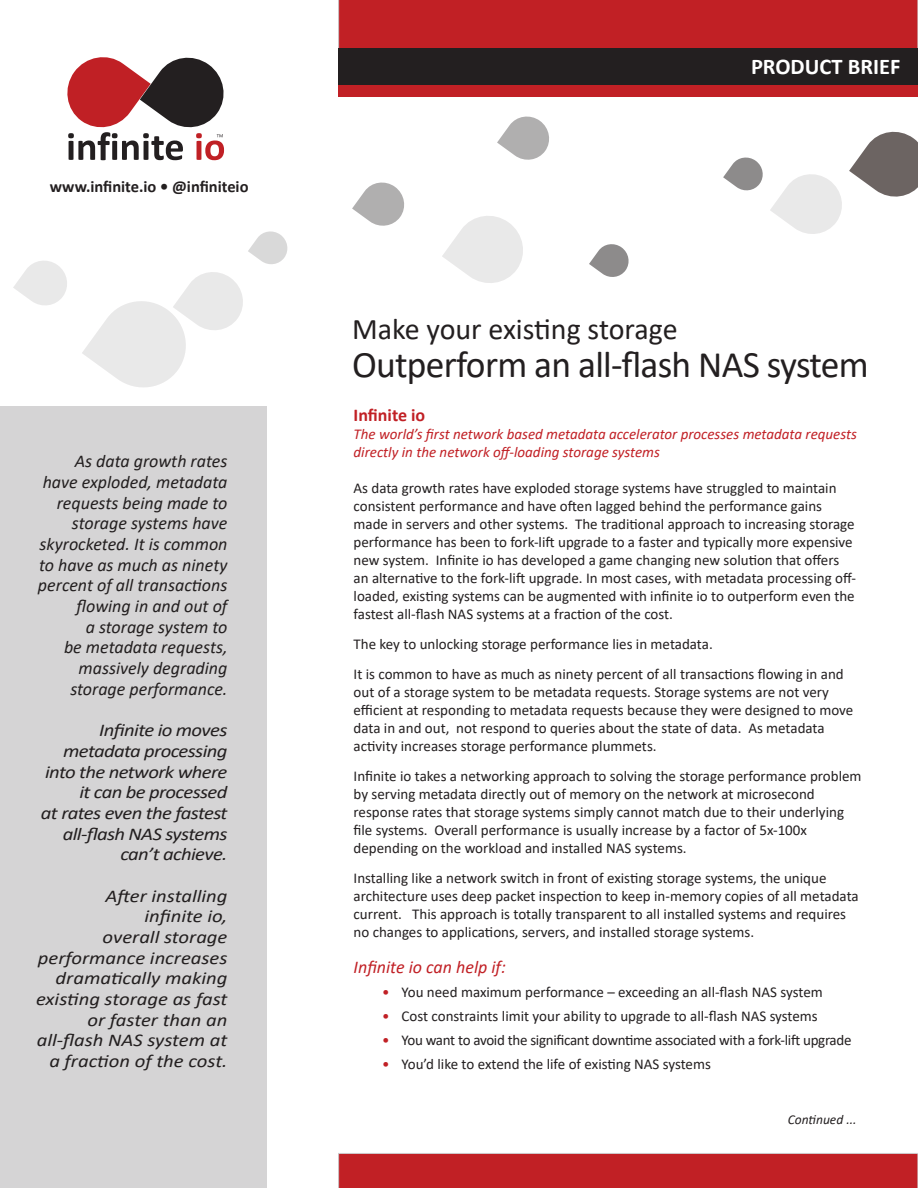
<style>
.page{position:relative;width:918px;height:1188px;background:#fff}
.page>*{position:absolute;margin:0;border:0;box-sizing:border-box;transform-origin:0 0}
.t1{font:37.5px "Calibri";letter-spacing:-.02em;color:#231f20}
.t2{font:30px "Calibri";color:#231f20}
.t3{font:700 22.5px "Calibri";color:#fff}
.Paragraph_Style_1{font:italic 18px/20.7px "Calibri";color:#231f20;text-align:right}
.Paragraph_Style_1-2{font:italic 18px/20.7px "Calibri";color:#231f20;text-align:right;scale:1.15 1}
.Paragraph_Style_1-3{font:italic 18px/20.7px "Calibri";letter-spacing:-.03em;color:#231f20;text-align:right;scale:1.15 1}
.t4{font:italic 18px "Calibri";color:#c12025}
.t5{font:700 18px "Calibri";color:#c12025}
.t6{font:700 16.5px "Calibri";color:#231f20}
.bullet{font:15px/18px "Calibri";color:#231f20}
.t7{font:italic 15px/18px "Calibri";color:#c12025}
.bullet-2{font:15px "Calibri";letter-spacing:-.02em;color:#231f20}
.t8{font:italic 13.5px "Calibri";color:#231f20}
.s1{color:#c12025}
</style>
<div class="page">
<div style="left:339px;top:0;width:579px;height:48px;background:#c12025"></div>
<div style="left:339px;top:1153px;width:579px;height:35px;background:#c12025"></div>
<div style="left:339px;top:81px;width:579px;height:16px;background:#c12025"></div>
<div style="left:339px;top:48px;width:579px;height:37px;background:#231f20"></div>
<svg style="left:67px;top:57px;width:157px;height:103px"></svg>
<svg style="left:13px;top:261px;width:54px;height:44px"></svg>
<svg style="left:770px;top:131px;width:148px;height:103px"></svg>
<svg style="left:442px;top:216px;width:81px;height:67px"></svg>
<svg style="left:589px;top:244px;width:40px;height:33px"></svg>
<svg style="left:723px;top:157px;width:40px;height:34px"></svg>
<svg style="left:82px;top:231px;width:206px;height:156px"></svg>
<svg style="left:497px;top:116px;width:52px;height:44px"></svg>
<svg style="left:352px;top:182px;width:52px;height:44px"></svg>
<div style="left:1px;top:406px;width:266px;height:782px;background:#d5d4d5"></div>
<p class="t6" style="left:50px;top:175px;width:200px">www.infinite.io • @infiniteio</p>
<p class="Paragraph_Style_1" style="left:38px;top:450px;width:191px">As data growth rates have exploded, metadata requests being made to storage systems have skyrocketed. It is common to have as much as ninety percent of all transactions flowing in and out of<br>a storage system to<br>be metadata requests, massively degrading storage performance.</p>
<p class="Paragraph_Style_1-3" style="left:41px;top:719px;width:164px">Infinite io moves metadata processing into the network where it can be processed<br>at rates even the fastest all-flash NAS systems can’t achieve.</p>
<p class="Paragraph_Style_1-2" style="left:36px;top:885px;width:168px">After installing<br>infinite io,<br>overall storage performance increases dramatically making existing storage as fast or faster than an all-flash NAS system at a fraction of the cost.</p>
<p class="t3" style="left:751px;top:51px;width:151px">PRODUCT BRIEF</p>
<p class="t2" style="left:352px;top:308px;width:327px">Make your existing storage</p>
<p class="t1" style="left:352px;top:339px;width:518px">Outperform an all-flash NAS system</p>
<p class="t5" style="left:354px;top:402px;width:73px">Infinite io</p>
<p class="t7" style="left:354px;top:425px;width:505px">The world’s first network based metadata accelerator processes metadata requests directly in the network off-loading storage systems</p>
<p class="bullet" style="left:354px;top:479px;width:504px">As data growth rates have exploded storage systems have struggled to maintain consistent performance and have often lagged behind the performance gains made in servers and other systems. The traditional approach to increasing storage performance has been to fork-lift upgrade to a faster and typically more expensive new system. Infinite io has developed a game changing new solution that offers an alternative to the fork-lift upgrade. In most cases, with metadata processing off&shy;loaded, existing systems can be augmented with infinite io to outperform even the fastest all-flash NAS systems at a fraction of the cost.</p>
<p class="bullet" style="left:354px;top:635px;width:361px">The key to unlocking storage performance lies in metadata.</p>
<p class="bullet" style="left:354px;top:665px;width:501px">It is common to have as much as ninety percent of all transactions flowing in and out of a storage system to be metadata requests. Storage systems are not very efficient at responding to metadata requests because they were designed to move data in and out, not respond to queries about the state of data. As metadata activity increases storage performance plummets.</p>
<p class="bullet" style="left:354px;top:767px;width:510px">Infinite io takes a networking approach to solving the storage performance problem by serving metadata directly out of memory on the network at microsecond response rates that storage systems simply cannot match due to their underlying file systems. Overall performance is usually increase by a factor of 5x-100x depending on the workload and installed NAS systems.</p>
<p class="bullet" style="left:354px;top:869px;width:507px">Installing like a network switch in front of existing storage systems, the unique architecture uses deep packet inspection to keep in-memory copies of all metadata current. This approach is totally transparent to all installed systems and requires no changes to applications, servers, and installed storage systems.</p>
<p class="t4" style="left:354px;top:955px;width:154px">Infinite io can help if:</p>
<p class="bullet" style="left:382px;top:983px;width:442px"><span class="s1">•</span> You need maximum performance – exceeding an all-flash NAS system</p>
<p class="bullet" style="left:382px;top:1007px;width:437px"><span class="s1">•</span> Cost constraints limit your ability to upgrade to all-flash NAS systems</p>
<p class="bullet-2" style="left:382px;top:1030px;width:471px"><span class="s1">•</span> You want to avoid the significant downtime associated with a fork-lift upgrade</p>
<p class="bullet" style="left:382px;top:1055px;width:330px"><span class="s1">•</span> You’d like to extend the life of existing NAS systems</p>
<p class="t8" style="left:788px;top:1110px;width:70px">Continued ...</p>
</div>
